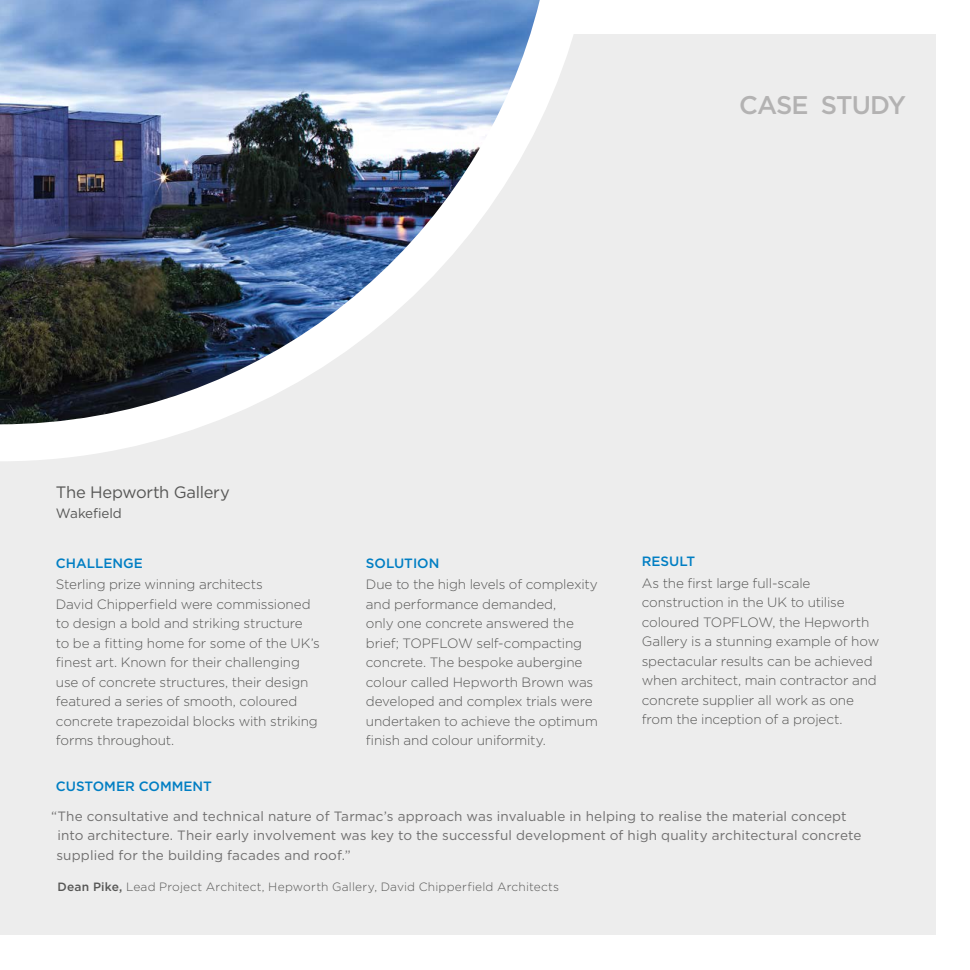
<style>
.page{position:relative;width:970px;height:970px;background:#fff}
.page>*{position:absolute;margin:0;border:0;box-sizing:border-box;transform-origin:0 0}
.t1{font:500 25.5px "Gotham";letter-spacing:-.04em;color:#b3b2b2}
.t2{font:16.5px "Gotham";letter-spacing:-.015em;color:#575756}
.t3{font:300 13.5px/19.5px "Gotham";letter-spacing:-.01em;color:#575756}
.t4{font:13.5px/19.5px "Gotham";letter-spacing:.01em;color:#706f6f}
.t5{font:500 13.5px "Gotham";color:#007ec3}
.t6{font:13.5px "Gotham";letter-spacing:-.01em;color:#575756}
.t7{font:300 12px "Gotham";letter-spacing:.015em;color:#575756}
.s1{font-weight:500}
</style>
<div class="page">
<div style="left:0;top:35px;width:935px;height:900px;background:#ededed"></div>
<svg style="left:0;top:0;width:598px;height:461px"></svg>
<img style="left:0;top:0;width:539px;height:424px">
<h1 class="t1" style="left:739px;top:88px;width:168px">CASE STUDY</h1>
<p class="t2" style="left:56px;top:482px;width:175px">The Hepworth Gallery</p>
<p class="t6" style="left:56px;top:504px;width:67px">Wakefield</p>
<p class="t5" style="left:56px;top:554px;width:88px">CHALLENGE</p>
<p class="t3" style="left:56px;top:574px;width:265px">Sterling prize winning architects<br>David Chipperfield were commissioned to design a bold and striking structure<br>to be a fitting home for some of the UK’s finest art. Known for their challenging use of concrete structures, their design featured a series of smooth, coloured concrete trapezoidal blocks with striking forms throughout.</p>
<p class="t5" style="left:56px;top:777px;width:157px">CUSTOMER COMMENT</p>
<p class="t5" style="left:366px;top:554px;width:75px">SOLUTION</p>
<p class="t3" style="left:366px;top:574px;width:233px">Due to the high levels of complexity and performance demanded,<br>only one concrete answered the brief; TOPFLOW self-compacting concrete. The bespoke aubergine colour called Hepworth Brown was developed and complex trials were undertaken to achieve the optimum finish and colour uniformity.</p>
<p class="t5" style="left:641px;top:552px;width:55px">RESULT</p>
<p class="t3" style="left:641px;top:573px;width:239px">As the first large full-scale construction in the UK to utilise coloured TOPFLOW, the Hepworth Gallery is a stunning example of how spectacular results can be achieved when architect, main contractor and concrete supplier all work as one from the inception of a project.</p>
<p class="t4" style="left:56px;top:806px;width:806px;text-indent:-5px">“The consultative and technical nature of Tarmac’s approach was invaluable in helping to realise the material concept into architecture. Their early involvement was key to the successful development of high quality architectural concrete supplied for the building facades and roof.”</p>
<p class="t7" style="left:58px;top:879px;width:503px"><span class="s1">Dean Pike,</span> Lead Project Architect, Hepworth Gallery, David Chipperfield Architects</p>
</div>
